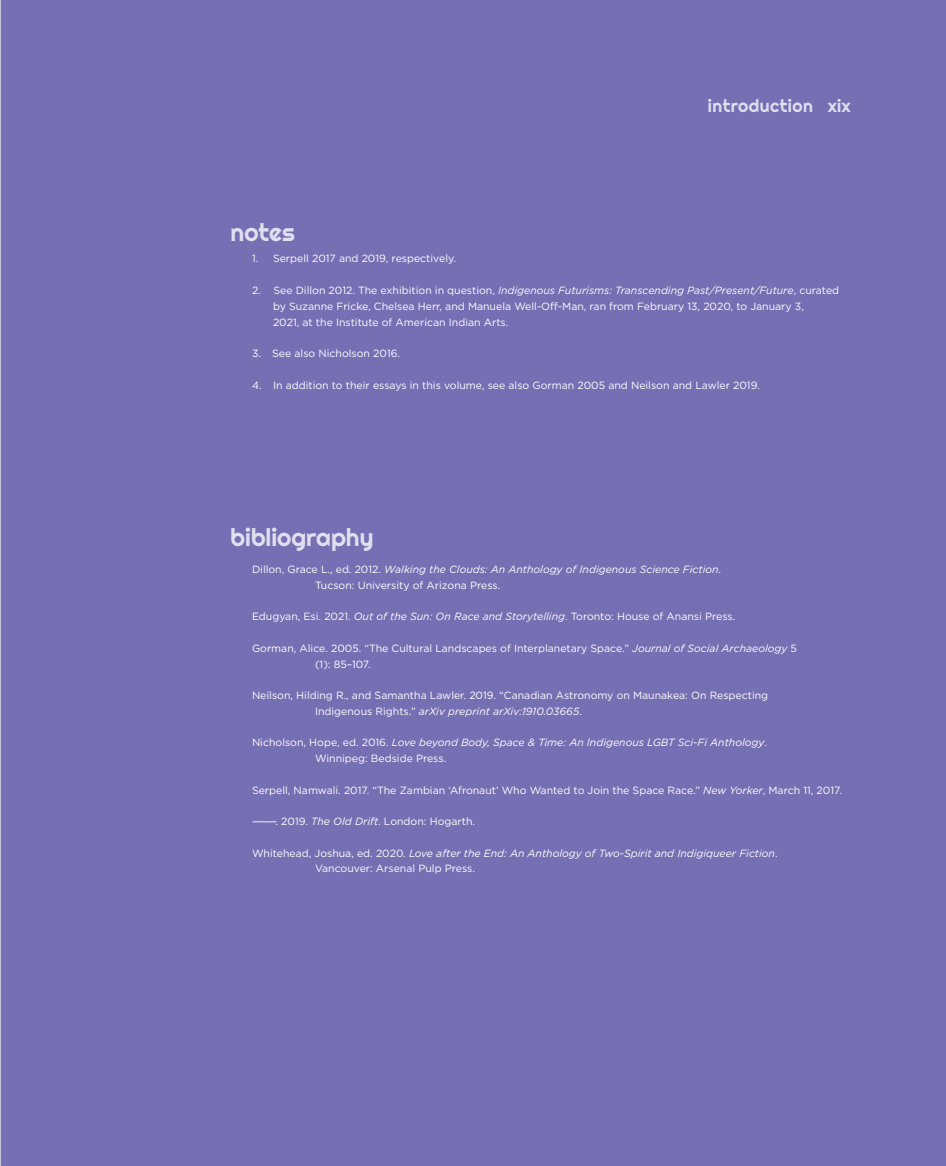
<style>
.page{position:relative;width:946px;height:1166px;background:#756fb3}
.page>*{position:absolute;margin:0;border:0;box-sizing:border-box;transform-origin:0 0}
.t1{font:24.5px "Righteous";color:#e0dfef}
.t2{font:17.5px "Righteous";letter-spacing:.025em;color:#e0dfef}
.t3{font:10.5px/15.8px "Gotham";color:#fff}
.t4{font:italic 10.5px/15.8px "Gotham";color:#fff}
.s1{font-style:italic}
.s2{font-style:normal}
</style>
<div class="page">
<hr style="left:0;top:0;width:1px;height:1166px;background:#c6c4e1">
<h2 class="t2" style="left:708px;top:95px;width:144px">introduction xix</h2>
<h1 class="t1" style="left:231px;top:217px;width:66px">notes</h1>
<p class="t3" style="left:252px;top:252px;width:205px">1. Serpell 2017 and 2019, respectively.</p>
<p class="t3" style="left:273px;top:283px;width:568px;text-indent:-21px">2. See Dillon 2012. The exhibition in question, <span class="s1">Indigenous Futurisms: Transcending Past/Present/Future</span>, curated by Suzanne Fricke, Chelsea Herr, and Manuela Well-Off-Man, ran from February 13, 2020, to January 3,<br>2021, at the Institute of American Indian Arts.</p>
<p class="t3" style="left:252px;top:346px;width:150px">3. See also Nicholson 2016.</p>
<p class="t3" style="left:252px;top:378px;width:509px">4. In addition to their essays in this volume, see also Gorman 2005 and Neilson and Lawler 2019.</p>
<h1 class="t1" style="left:231px;top:522px;width:144px">bibliography</h1>
<p class="t3" style="left:315px;top:562px;width:408px;text-indent:-63px">Dillon, Grace L., ed. 2012. <span class="s1">Walking the Clouds: An Anthology of Indigenous Science Fiction</span>.<br>Tucson: University of Arizona Press.</p>
<p class="t3" style="left:252px;top:609px;width:485px">Edugyan, Esi. 2021. <span class="s1">Out of the Sun: On Race and Storytelling</span>. Toronto: House of Anansi Press.</p>
<p class="t3" style="left:315px;top:641px;width:483px;text-indent:-63px">Gorman, Alice. 2005. “The Cultural Landscapes of Interplanetary Space.” <span class="s1">Journal of Social Archaeology</span> 5 (1): 85–107.</p>
<p class="t3" style="left:315px;top:688px;width:455px;text-indent:-63px">Neilson, Hilding R., and Samantha Lawler. 2019. “Canadian Astronomy on Maunakea: On Respecting<br>Indigenous Rights.” <span class="s1">arXiv preprint arXiv:1910.03665</span>.</p>
<p class="t4" style="left:315px;top:735px;width:453px;text-indent:-63px"><span class="s2">Nicholson, Hope, ed. 2016.</span> Love beyond Body, Space &amp; Time: An Indigenous LGBT Sci-Fi Anthology<span class="s2">.<br>Winnipeg: Bedside Press.</span></p>
<p class="t3" style="left:252px;top:783px;width:591px">Serpell, Namwali. 2017. “The Zambian ‘Afronaut’ Who Wanted to Join the Space Race.” <span class="s1">New Yorker</span>, March 11, 2017.</p>
<p class="t3" style="left:252px;top:814px;width:224px">———. 2019. <span class="s1">The Old Drift</span>. London: Hogarth.</p>
<p class="t4" style="left:315px;top:846px;width:464px;text-indent:-63px"><span class="s2">Whitehead, Joshua, ed. 2020.</span> Love after the End: An Anthology of Two-Spirit and Indigiqueer Fiction<span class="s2">.<br>Vancouver: Arsenal Pulp Press.</span></p>
</div>
